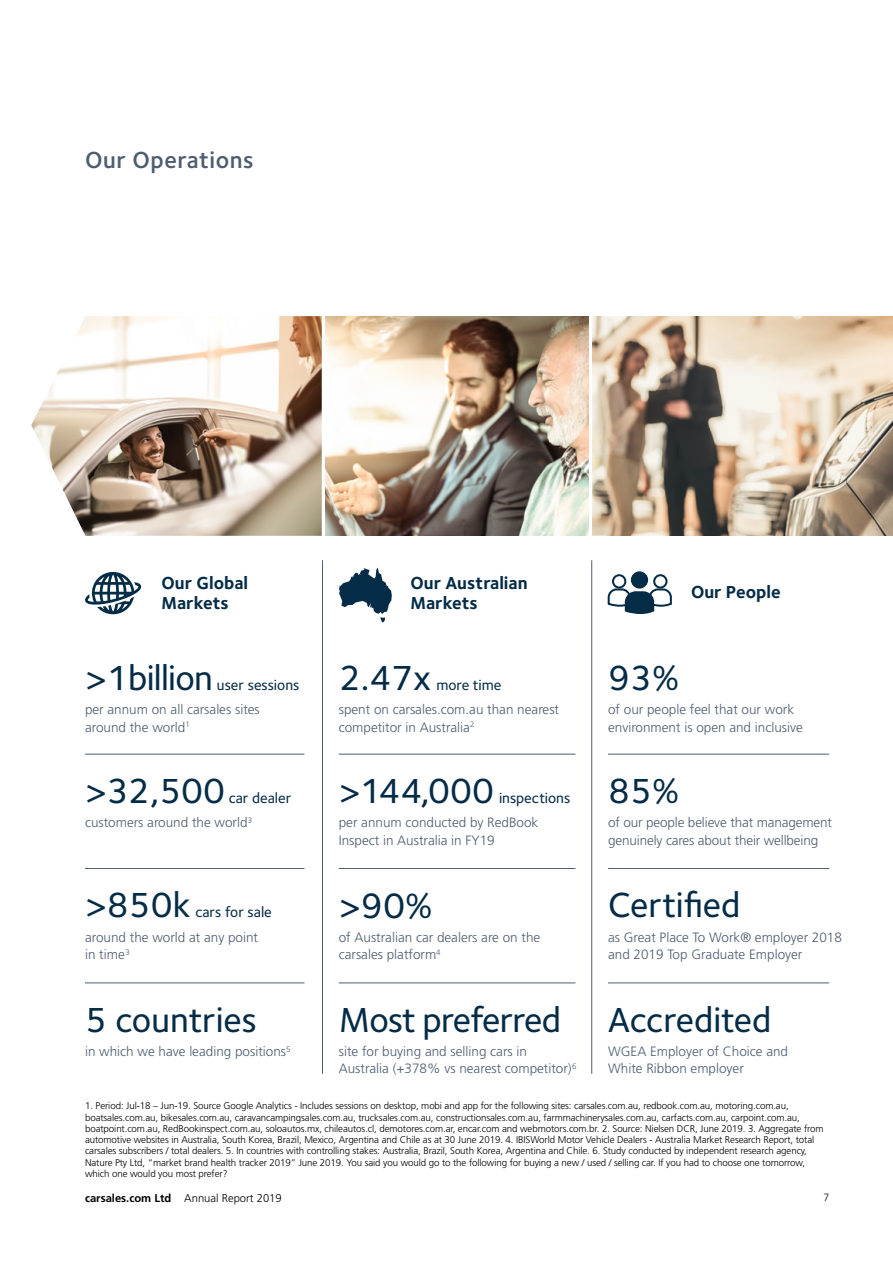
<style>
.page{position:relative;width:893px;height:1263px;background:#fff}
.page>*{position:absolute;margin:0;border:0;box-sizing:border-box;transform-origin:0 0}
.t1{font:500 36.3px "Foundry Sterling";color:#052c47}
.t2{font:500 36px "Foundry Sterling";color:#052c47}
.t3{font:500 36px "Foundry Sterling";letter-spacing:-.02em;color:#052c47}
.t4{font:600 24px "Foundry Sterling";letter-spacing:.02em;color:#4e5d70}
.t5{font:700 18px/19.5px "Foundry Sterling";color:#052c47}
.t6{font:500 15px "Foundry Sterling";color:#052c47}
.t7{font:300 13.5px/17.2px "Frutiger";color:#4e5d70}
.t8{font:300 11.25px "Frutiger";color:#000}
.t9{font:300 10.5px "Frutiger";color:#000}
.t10{font:300 9.75px/11.2px "Frutiger";letter-spacing:-.01em;color:#000}
.s1{font-weight:700}
</style>
<div class="page">
<img style="left:31px;top:316px;width:291px;height:220px">
<img style="left:325px;top:316px;width:263px;height:220px">
<img style="left:592px;top:316px;width:301px;height:220px">
<hr style="left:322px;top:560px;width:1px;height:514px;background:#4e5d70">
<hr style="left:591px;top:560px;width:1px;height:514px;background:#4e5d70">
<hr style="left:339px;top:754px;width:236px;height:1px;background:#4e5d70">
<hr style="left:85px;top:754px;width:219px;height:1px;background:#4e5d70">
<hr style="left:608px;top:754px;width:221px;height:1px;background:#4e5d70">
<hr style="left:339px;top:868px;width:236px;height:1px;background:#4e5d70">
<hr style="left:85px;top:868px;width:219px;height:1px;background:#4e5d70">
<hr style="left:608px;top:868px;width:221px;height:1px;background:#4e5d70">
<hr style="left:339px;top:982px;width:236px;height:1px;background:#4e5d70">
<hr style="left:85px;top:982px;width:219px;height:1px;background:#4e5d70">
<hr style="left:608px;top:982px;width:221px;height:1px;background:#4e5d70">
<svg style="left:85px;top:572px;width:56px;height:43px"></svg>
<div style="left:631px;top:571px;width:17px;height:18px;background:#052c47;border-radius:50%"></div>
<div style="left:612px;top:574px;width:14px;height:14px;border:2px solid #052c47;border-radius:50%"></div>
<svg style="left:607px;top:587px;width:65px;height:27px"></svg>
<div style="left:653px;top:574px;width:14px;height:14px;border:2px solid #052c47;border-radius:50%"></div>
<svg style="left:339px;top:567px;width:53px;height:55px"></svg>
<h3 class="t4" style="left:85px;top:145px;width:170px">Our Operations</h3>
<h3 class="t5" style="left:162px;top:574px;width:88px">Our Global<br>Markets</h3>
<h3 class="t5" style="left:691px;top:583px;width:91px">Our People</h3>
<h3 class="t5" style="left:411px;top:574px;width:119px">Our Australian<br>Markets</h3>
<h2 class="t3" style="left:85px;top:657px;width:129px">&gt;1billion</h2>
<h3 class="t6" style="left:217px;top:676px;width:84px">user sessions</h3>
<h2 class="t2" style="left:339px;top:657px;width:94px">2.47x</h2>
<h3 class="t6" style="left:436px;top:676px;width:67px">more time</h3>
<h2 class="t2" style="left:608px;top:657px;width:73px">93%</h2>
<h3 class="t7" style="left:85px;top:701px;width:176px">per annum on all carsales sites around the world<sup>1</sup></h3>
<h3 class="t7" style="left:339px;top:701px;width:222px">spent on carsales.com.au than nearest competitor in Australia<sup>2</sup></h3>
<h3 class="t7" style="left:608px;top:701px;width:196px">of our people feel that our work environment is open and inclusive</h3>
<h2 class="t2" style="left:85px;top:770px;width:142px">&gt;32,500</h2>
<h3 class="t6" style="left:229px;top:789px;width:64px">car dealer</h3>
<h2 class="t2" style="left:339px;top:770px;width:157px">&gt;144,000</h2>
<h3 class="t6" style="left:499px;top:789px;width:73px">inspections</h3>
<h2 class="t2" style="left:608px;top:770px;width:73px">85%</h2>
<h3 class="t7" style="left:85px;top:814px;width:169px">customers around the world<sup>3</sup></h3>
<h3 class="t7" style="left:339px;top:814px;width:201px">per annum conducted by RedBook<br>Inspect in Australia in FY19</h3>
<h3 class="t7" style="left:608px;top:814px;width:225px">of our people believe that management genuinely cares about their wellbeing</h3>
<h2 class="t2" style="left:85px;top:884px;width:107px">&gt;850k</h2>
<h3 class="t6" style="left:195px;top:903px;width:78px">cars for sale</h3>
<h1 class="t1" style="left:339px;top:884px;width:95px">&gt;90%</h1>
<h2 class="t2" style="left:608px;top:884px;width:134px">Certified</h2>
<h3 class="t7" style="left:85px;top:928px;width:175px">around the world at any point in time<sup>3</sup></h3>
<h3 class="t7" style="left:339px;top:928px;width:203px">of Australian car dealers are on the carsales platform<sup>4</sup></h3>
<h3 class="t7" style="left:608px;top:928px;width:235px">as Great Place To Work® employer 2018 and 2019 Top Graduate Employer</h3>
<h2 class="t2" style="left:85px;top:998px;width:173px">5 countries</h2>
<h2 class="t3" style="left:339px;top:998px;width:224px">Most preferred</h2>
<h2 class="t2" style="left:608px;top:998px;width:165px">Accredited</h2>
<h3 class="t7" style="left:85px;top:1043px;width:207px">in which we have leading positions<sup>5</sup></h3>
<h3 class="t7" style="left:339px;top:1043px;width:239px">site for buying and selling cars in<br>Australia (+378% vs nearest competitor)<sup>6</sup></h3>
<h3 class="t7" style="left:608px;top:1043px;width:182px">WGEA Employer of Choice and<br>White Ribbon employer</h3>
<p class="t10" style="left:85px;top:1100px;width:740px">1. Period: Jul-18 – Jun-19. Source Google Analytics - Includes sessions on desktop, mobi and app for the following sites: carsales.com.au, redbook.com.au, motoring.com.au, boatsales.com.au, bikesales.com.au, caravancampingsales.com.au, trucksales.com.au, constructionsales.com.au, farmmachinerysales.com.au, carfacts.com.au, carpoint.com.au, boatpoint.com.au, RedBookinspect.com.au, soloautos.mx, chileautos.cl, demotores.com.ar, encar.com and webmotors.com.br. 2. Source: Nielsen DCR, June 2019. 3. Aggregate from automotive websites in Australia, South Korea, Brazil, Mexico, Argentina and Chile as at 30 June 2019. 4. IBISWorld Motor Vehicle Dealers - Australia Market Research Report, total carsales subscribers / total dealers. 5. In countries with controlling stakes: Australia, Brazil, South Korea, Argentina and Chile. 6. Study conducted by independent research agency, Nature Pty Ltd, “market brand health tracker 2019” June 2019. You said you would go to the following for buying a new / used / selling car. If you had to choose one tomorrow, which one would you most prefer?</p>
<p class="t8" style="left:85px;top:1191px;width:198px"><span class="s1">carsales.com Ltd</span> Annual Report 2019</p>
<p class="t9" style="left:823px;top:1191px;width:7px">7</p>
</div>
